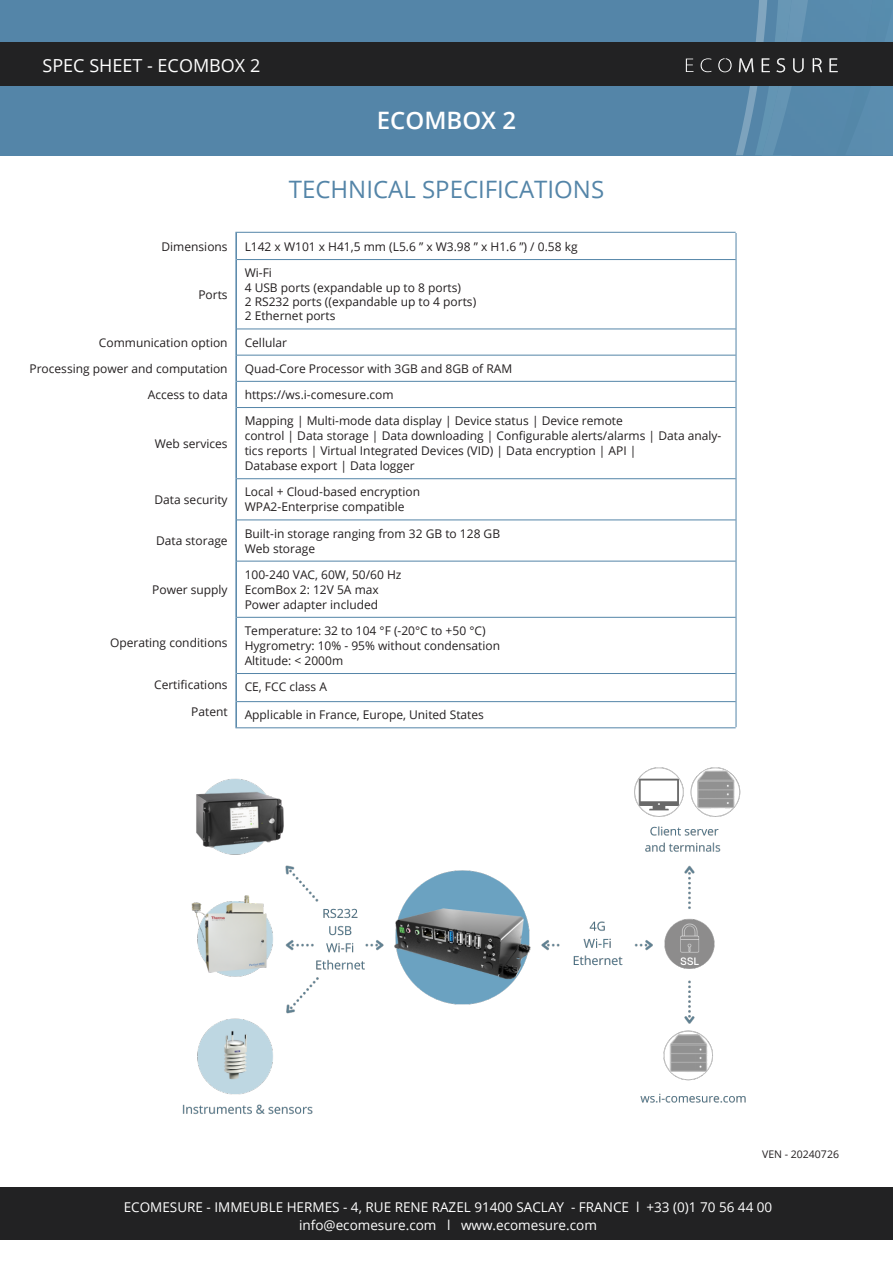
<style>
.page{position:relative;width:893px;height:1263px;background:#fff}
.page>*{position:absolute;margin:0;border:0;box-sizing:border-box;transform-origin:0 0}
.t1{font:24px "Open Sans";color:#5485a8}
.t2{font:600 24px "Open Sans";color:#fff}
.t3{font:18px "Open Sans";color:#fff}
.t4{font:13.5px "Open Sans";color:#fff}
.t5{font:12px/15px "Open Sans";color:#231f20}
.t6{font:10.5px "Open Sans";color:#231f20}
</style>
<div class="page">
<div style="left:0;top:0;width:893px;height:155px;background:#5485a8"></div>
<div style="left:0;top:43px;width:893px;height:43px;background:#222223"></div>
<svg style="left:606px;top:0;width:287px;height:155px"></svg>
<div style="left:0;top:1188px;width:893px;height:52px;background:#222223"></div>
<hr style="left:237px;top:561px;width:499px;height:1px;background:#5485a8">
<hr style="left:235px;top:232px;width:501px;height:1px;background:#5485a8">
<hr style="left:237px;top:259px;width:499px;height:1px;background:#5485a8">
<hr style="left:237px;top:329px;width:499px;height:1px;background:#5485a8">
<hr style="left:237px;top:355px;width:499px;height:1px;background:#5485a8">
<hr style="left:237px;top:381px;width:499px;height:1px;background:#5485a8">
<hr style="left:237px;top:407px;width:499px;height:1px;background:#5485a8">
<hr style="left:237px;top:478px;width:499px;height:1px;background:#5485a8">
<hr style="left:237px;top:519px;width:499px;height:1px;background:#5485a8">
<hr style="left:237px;top:617px;width:499px;height:1px;background:#5485a8">
<hr style="left:237px;top:673px;width:499px;height:1px;background:#5485a8">
<hr style="left:237px;top:701px;width:499px;height:1px;background:#5485a8">
<hr style="left:235px;top:727px;width:501px;height:1px;background:#5485a8">
<hr style="left:235px;top:233px;width:2px;height:27px;background:#5485a8">
<hr style="left:235px;top:260px;width:2px;height:69px;background:#5485a8">
<hr style="left:235px;top:329px;width:2px;height:26px;background:#5485a8">
<hr style="left:235px;top:355px;width:2px;height:26px;background:#5485a8">
<hr style="left:235px;top:381px;width:2px;height:26px;background:#5485a8">
<hr style="left:235px;top:407px;width:2px;height:72px;background:#5485a8">
<hr style="left:235px;top:479px;width:2px;height:41px;background:#5485a8">
<hr style="left:235px;top:520px;width:2px;height:41px;background:#5485a8">
<hr style="left:235px;top:561px;width:2px;height:56px;background:#5485a8">
<hr style="left:235px;top:617px;width:2px;height:56px;background:#5485a8">
<hr style="left:235px;top:673px;width:2px;height:29px;background:#5485a8">
<hr style="left:235px;top:702px;width:2px;height:25px;background:#5485a8">
<hr style="left:736px;top:233px;width:1px;height:494px;background:#5485a8">
<img style="left:182px;top:767px;width:564px;height:348px">
<p class="t3" style="left:43px;top:53px;width:219px">SPEC SHEET - ECOMBOX 2</p>
<p class="t2" style="left:377px;top:104px;width:141px">ECOMBOX 2</p>
<p class="t1" style="left:289px;top:173px;width:317px">TECHNICAL SPECIFICATIONS</p>
<p class="t5" style="left:162px;top:238px;width:68px">Dimensions</p>
<p class="t5" style="left:245px;top:238px;width:334px">L142 x W101 x H41,5 mm (L5.6 ” x W3.98 ” x H1.6 ”) / 0.58 kg</p>
<p class="t5" style="left:198px;top:287px;width:31px">Ports</p>
<p class="t5" style="left:245px;top:265px;width:29px">Wi-Fi</p>
<p class="t5" style="left:245px;top:279px;width:218px">4 USB ports (expandable up to 8 ports)</p>
<p class="t5" style="left:245px;top:294px;width:233px">2 RS232 ports ((expandable up to 4 ports)</p>
<p class="t5" style="left:245px;top:308px;width:92px">2 Ethernet ports</p>
<p class="t5" style="left:99px;top:334px;width:130px">Communication option</p>
<p class="t5" style="left:245px;top:334px;width:44px">Cellular</p>
<p class="t5" style="left:29px;top:361px;width:200px">Processing power and computation</p>
<p class="t5" style="left:245px;top:361px;width:269px">Quad-Core Processor with 3GB and 8GB of RAM</p>
<p class="t5" style="left:148px;top:387px;width:81px">Access to data</p>
<p class="t5" style="left:245px;top:387px;width:150px">https://ws.i-comesure.com</p>
<p class="t5" style="left:155px;top:436px;width:74px">Web services</p>
<p class="t5" style="left:245px;top:413px;width:380px">Mapping | Multi-mode data display | Device status | Device remote</p>
<p class="t5" style="left:245px;top:428px;width:478px">control | Data storage | Data downloading | Configurable alerts/alarms | Data analy&shy;tics reports | Virtual Integrated Devices (VID) | Data encryption | API |</p>
<p class="t5" style="left:245px;top:458px;width:172px">Database export | Data logger</p>
<p class="t5" style="left:154px;top:492px;width:75px">Data security</p>
<p class="t5" style="left:156px;top:533px;width:73px">Data storage</p>
<p class="t5" style="left:152px;top:582px;width:77px">Power supply</p>
<p class="t5" style="left:110px;top:635px;width:119px">Operating conditions</p>
<p class="t5" style="left:245px;top:484px;width:177px">Local + Cloud-based encryption</p>
<p class="t5" style="left:245px;top:499px;width:161px">WPA2-Enterprise compatible</p>
<p class="t5" style="left:245px;top:525px;width:257px">Built-in storage ranging from 32 GB to 128 GB</p>
<p class="t5" style="left:245px;top:540px;width:72px">Web storage</p>
<p class="t5" style="left:245px;top:567px;width:158px">100-240 VAC, 60W, 50/60 Hz</p>
<p class="t5" style="left:245px;top:582px;width:136px">EcomBox 2: 12V 5A max</p>
<p class="t5" style="left:245px;top:597px;width:135px">Power adapter included</p>
<p class="t5" style="left:245px;top:623px;width:242px">Temperature: 32 to 104 °F (-20°C to +50 °C)</p>
<p class="t5" style="left:245px;top:638px;width:257px">Hygrometry: 10% - 95% without condensation</p>
<p class="t5" style="left:245px;top:653px;width:100px">Altitude: &lt; 2000m</p>
<p class="t5" style="left:154px;top:677px;width:75px">Certifications</p>
<p class="t5" style="left:245px;top:678px;width:84px">CE, FCC class A</p>
<p class="t5" style="left:191px;top:704px;width:38px">Patent</p>
<p class="t5" style="left:245px;top:707px;width:241px">Applicable in France, Europe, United States</p>
<p class="t6" style="left:762px;top:1146px;width:78px">VEN - 20240726</p>
<p class="t4" style="left:124px;top:1198px;width:650px">ECOMESURE - IMMEUBLE HERMES - 4, RUE RENE RAZEL 91400 SACLAY - FRANCE l +33 (0)1 70 56 44 00</p>
<p class="t4" style="left:299px;top:1216px;width:299px">info@ecomesure.com l www.ecomesure.com</p>
</div>
